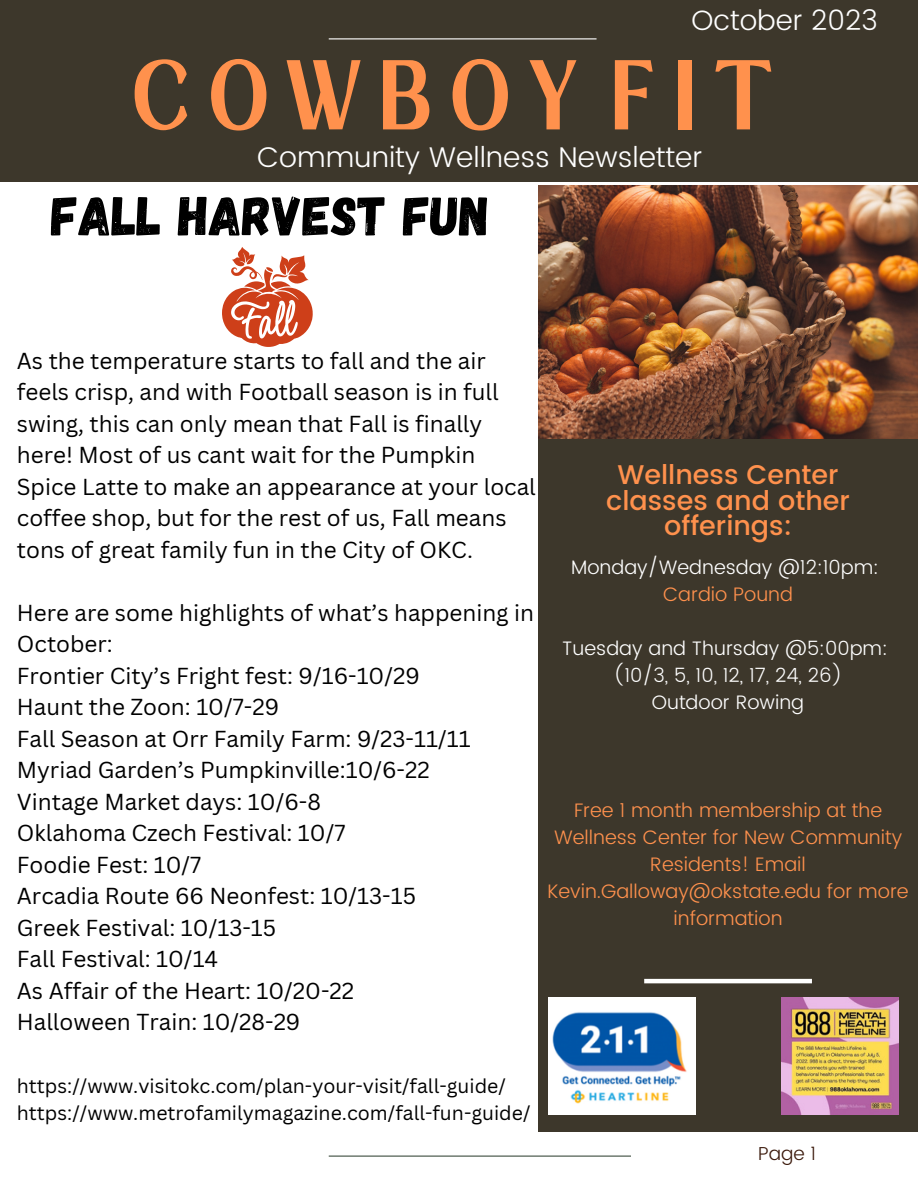
<style>
.page{position:relative;width:918px;height:1188px;background:#fff}
.page>*{position:absolute;margin:0;border:0;box-sizing:border-box;transform-origin:0 0}
.t1{font:600 75.9px "Loubag";letter-spacing:.25em;color:#ff914d}
.t2{font:55.2px "Gagalin";color:#000}
.t3{font:300 28.5px "Poppins";color:#fff}
.t4{font:300 28.05px "Poppins";color:#fff}
.t5{font:500 27px/25.8px "Poppins";color:#ff914d;text-align:center}
.t6{font:22.5px/31.5px "Canva Sans";color:#000}
.t7{font:300 19.5px/27px "Poppins";color:#ff914d;text-align:center}
.t8{font:19.5px "Canva Sans";color:#000}
.t9{font:300 19.5px "Poppins";color:#fff}
.t10{font:300 18.75px "Poppins";color:#3c1a0c}
</style>
<div class="page">
<div style="left:0;top:0;width:918px;height:181px;background:#3d372b"></div>
<div style="left:538px;top:439px;width:380px;height:693px;background:#3d372b"></div>
<hr style="left:329px;top:38px;width:268px;height:1px;background:#fff">
<hr style="left:329px;top:1156px;width:302px;height:1px;background:#3e4e40">
<img style="left:549px;top:998px;width:147px;height:117px">
<img style="left:781px;top:998px;width:117px;height:117px">
<hr style="left:644px;top:979px;width:168px;height:4px;background:#fff">
<svg style="left:222px;top:247px;width:91px;height:100px"></svg>
<img style="left:538px;top:185px;width:380px;height:253px">
<p class="t4" style="left:692px;top:4px;width:188px">October 2023</p>
<p class="t1" style="left:132px;top:35px;width:642px">COWBOY FIT</p>
<p class="t3" style="left:257px;top:141px;width:447px">Community Wellness Newsletter</p>
<p class="t2" style="left:51px;top:180px;width:440px">FALL HARVEST FUN</p>
<p class="t6" style="left:17px;top:344px;width:520px">As the temperature starts to fall and the air feels crisp, and with Football season is in full swing, this can only mean that Fall is finally here! Most of us cant wait for the Pumpkin Spice Latte to make an appearance at your local coffee shop, but for the rest of us, Fall means tons of great family fun in the City of OKC.</p>
<p class="t6" style="left:17px;top:596px;width:519px">Here are some highlights of what’s happening in<br>October:</p>
<p class="t6" style="left:17px;top:659px;width:405px">Frontier City’s Fright fest: 9/16-10/29</p>
<p class="t6" style="left:17px;top:691px;width:264px">Haunt the Zoon: 10/7-29</p>
<p class="t6" style="left:17px;top:722px;width:455px">Fall Season at Orr Family Farm: 9/23-11/11</p>
<p class="t6" style="left:17px;top:754px;width:414px">Myriad Garden’s Pumpkinville:10/6-22</p>
<p class="t6" style="left:17px;top:785px;width:306px">Vintage Market days: 10/6-8</p>
<p class="t6" style="left:17px;top:817px;width:330px">Oklahoma Czech Festival: 10/7</p>
<p class="t6" style="left:17px;top:848px;width:186px">Foodie Fest: 10/7</p>
<p class="t6" style="left:17px;top:880px;width:401px">Arcadia Route 66 Neonfest: 10/13-15</p>
<p class="t6" style="left:17px;top:911px;width:261px">Greek Festival: 10/13-15</p>
<p class="t6" style="left:17px;top:943px;width:203px">Fall Festival: 10/14</p>
<p class="t6" style="left:17px;top:974px;width:339px">As Affair of the Heart: 10/20-22</p>
<p class="t6" style="left:17px;top:1006px;width:285px">Halloween Train: 10/28-29</p>
<p class="t5" style="left:606px;top:461px;width:245px">Wellness Center classes and other offerings:</p>
<p class="t9" style="left:571px;top:556px;width:309px">Monday/Wednesday @12:10pm:</p>
<p class="t7" style="left:663px;top:581px;width:132px">Cardio Pound</p>
<p class="t9" style="left:562px;top:637px;width:327px">Tuesday and Thursday @5:00pm:</p>
<p class="t9" style="left:613px;top:664px;width:231px">(10/3, 5, 10, 12, 17, 24, 26)</p>
<p class="t9" style="left:652px;top:691px;width:154px">Outdoor Rowing</p>
<p class="t7" style="left:547px;top:797px;width:363px">Free 1 month membership at the<br>Wellness Center for New Community<br>Residents! Email<br>Kevin.Galloway@okstate.edu for more information</p>
<p class="t8" style="left:17px;top:1072px;width:491px">https://www.visitokc.com/plan-your-visit/fall-guide/</p>
<p class="t8" style="left:17px;top:1099px;width:515px">https://www.metrofamilymagazine.com/fall-fun-guide/</p>
<p class="t10" style="left:758px;top:1142px;width:59px">Page 1</p>
</div>
